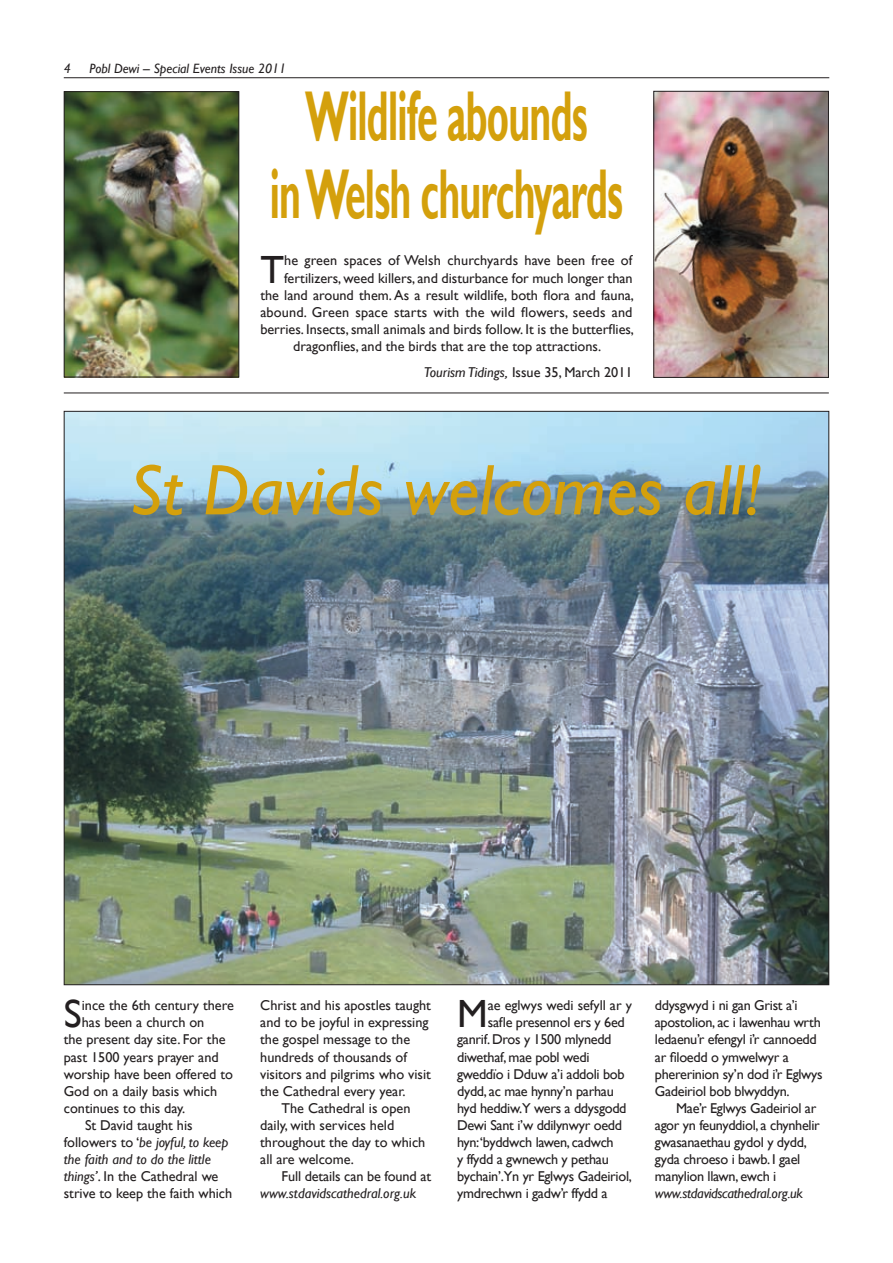
<style>
.page{position:relative;width:893px;height:1263px;background:#fff}
.page>*{position:absolute;margin:0;border:0;box-sizing:border-box;transform-origin:0 0}
.t1{font:italic 72px "Gill Sans";color:#d4a00c}
.t2{font:700 70.5px/78px "Gill Sans";letter-spacing:-.02em;color:#d4a00c;text-align:center;scale:.53 1}
.t3{font:39.3px "Gill Sans";color:#231f20}
.t4{font:14.25px/17.1px "Gill Sans";color:#231f20}
.t5{font:14.25px/17.1px "Gill Sans";letter-spacing:-.02em;color:#231f20}
.t6{font:italic 14.25px "Gill Sans";color:#231f20}
.t7{font:italic 14.25px "Gill Sans";letter-spacing:-.02em;color:#231f20}
.t8{font:italic 13.5px "Gill Sans";color:#231f20}
.s1{font-style:normal}
.s2{font-style:italic}
</style>
<div class="page">
<img style="left:66px;top:413px;width:761px;height:570px">
<hr style="left:64px;top:77px;width:765px;height:1px;background:#231f20">
<img style="left:66px;top:93px;width:171px;height:282px">
<div style="left:64px;top:91px;width:175px;height:286px;border:1px solid #231f20"></div>
<img style="left:655px;top:93px;width:172px;height:283px">
<div style="left:653px;top:91px;width:176px;height:287px;border:1px solid #231f20"></div>
<hr style="left:64px;top:393px;width:765px;height:1px;background:#231f20">
<p class="t8" style="left:64px;top:61px;width:9px">4</p>
<p class="t8" style="left:90px;top:61px;width:198px">Pobl Dewi <span class="s1">–</span> Special Events Issue 2011</p>
<h2 class="t2" style="left:270px;top:79px;width:668px">Wildlife abounds<br>in Welsh churchyards</h2>
<h3 class="t3" style="left:260px;top:246px;width:25px">T</h3>
<p class="t4" style="left:284px;top:252px;width:350px">he green spaces of Welsh churchyards have been free of</p>
<p class="t4" style="left:284px;top:269px;width:350px">fertilizers, weed killers, and disturbance for much longer than</p>
<p class="t4" style="left:260px;top:287px;width:375px">the land around them. As a result wildlife, both flora and fauna,</p>
<p class="t4" style="left:260px;top:304px;width:374px">abound. Green space starts with the wild flowers, seeds and</p>
<p class="t4" style="left:260px;top:321px;width:375px">berries. Insects, small animals and birds follow. It is the butterflies,</p>
<p class="t4" style="left:293px;top:338px;width:309px">dragonflies, and the birds that are the top attractions.</p>
<p class="t4" style="left:424px;top:363px;width:210px"><span class="s2">Tourism Tidings,</span> Issue 35, March 2011</p>
<h1 class="t1" style="left:129px;top:448px;width:634px">St Davids welcomes all!</h1>
<h3 class="t3" style="left:64px;top:991px;width:20px">S</h3>
<p class="t4" style="left:82px;top:997px;width:154px">ince the 6th century there</p>
<p class="t4" style="left:82px;top:1014px;width:124px">has been a church on</p>
<p class="t4" style="left:64px;top:1031px;width:163px">the present day site. For the</p>
<p class="t4" style="left:64px;top:1048px;width:156px">past 1500 years prayer and</p>
<p class="t4" style="left:64px;top:1065px;width:171px">worship have been offered to</p>
<p class="t4" style="left:64px;top:1083px;width:155px">God on a daily basis which</p>
<p class="t4" style="left:64px;top:1100px;width:123px">continues to this day.</p>
<p class="t4" style="left:85px;top:1117px;width:109px">St David taught his</p>
<p class="t6" style="left:64px;top:1134px;width:166px"><span class="s1">followers to ‘</span>be joyful, to keep</p>
<p class="t6" style="left:64px;top:1151px;width:149px">the faith and to do the little</p>
<p class="t4" style="left:64px;top:1168px;width:156px"><span class="s2">things’</span>. In the Cathedral we</p>
<p class="t4" style="left:64px;top:1185px;width:170px">strive to keep the faith which</p>
<p class="t4" style="left:260px;top:997px;width:172px">Christ and his apostles taught and to be joyful in expressing the gospel message to the hundreds of thousands of visitors and pilgrims who visit the Cathedral every year.</p>
<p class="t4" style="left:260px;top:1100px;width:167px;text-indent:21px">The Cathedral is open daily, with services held throughout the day to which all are welcome.</p>
<p class="t4" style="left:281px;top:1168px;width:151px">Full details can be found at</p>
<p class="t6" style="left:260px;top:1185px;width:157px">www.stdavidscathedral.org.uk</p>
<h3 class="t3" style="left:457px;top:991px;width:32px">M</h3>
<p class="t4" style="left:488px;top:997px;width:146px">ae eglwys wedi sefyll ar y</p>
<p class="t5" style="left:488px;top:1014px;width:139px">safle presennol ers y 6ed</p>
<p class="t5" style="left:457px;top:1031px;width:156px">ganrif. Dros y 1500 mlynedd</p>
<p class="t5" style="left:457px;top:1048px;width:134px">diwethaf, mae pobl wedi</p>
<p class="t5" style="left:457px;top:1065px;width:169px">gweddïo i Dduw a’i addoli bob</p>
<p class="t5" style="left:457px;top:1083px;width:158px">dydd, ac mae hynny’n parhau</p>
<p class="t5" style="left:457px;top:1100px;width:171px">hyd heddiw.Y wers a ddysgodd</p>
<p class="t5" style="left:457px;top:1117px;width:166px">Dewi Sant i’w ddilynwyr oedd</p>
<p class="t5" style="left:457px;top:1134px;width:158px">hyn:‘byddwch lawen, cadwch</p>
<p class="t5" style="left:457px;top:1151px;width:153px">y ffydd a gwnewch y pethau</p>
<p class="t5" style="left:457px;top:1168px;width:176px">bychain’.Yn yr Eglwys Gadeiriol,</p>
<p class="t5" style="left:457px;top:1185px;width:152px">ymdrechwn i gadw’r ffydd a</p>
<p class="t5" style="left:655px;top:997px;width:169px">ddysgwyd i ni gan Grist a’i apostolion, ac i lawenhau wrth ledaenu’r efengyl i’r cannoedd ar filoedd o ymwelwyr a phererinion sy’n dod i’r Eglwys<br>Gadeiriol bob blwyddyn.</p>
<p class="t5" style="left:655px;top:1100px;width:167px;text-indent:21px">Mae’r Eglwys Gadeiriol ar agor yn feunyddiol, a chynhelir gwasanaethau gydol y dydd, gyda chroeso i bawb. I gael manylion llawn, ewch i</p>
<p class="t7" style="left:655px;top:1185px;width:150px">www.stdavidscathedral.org.uk</p>
</div>
